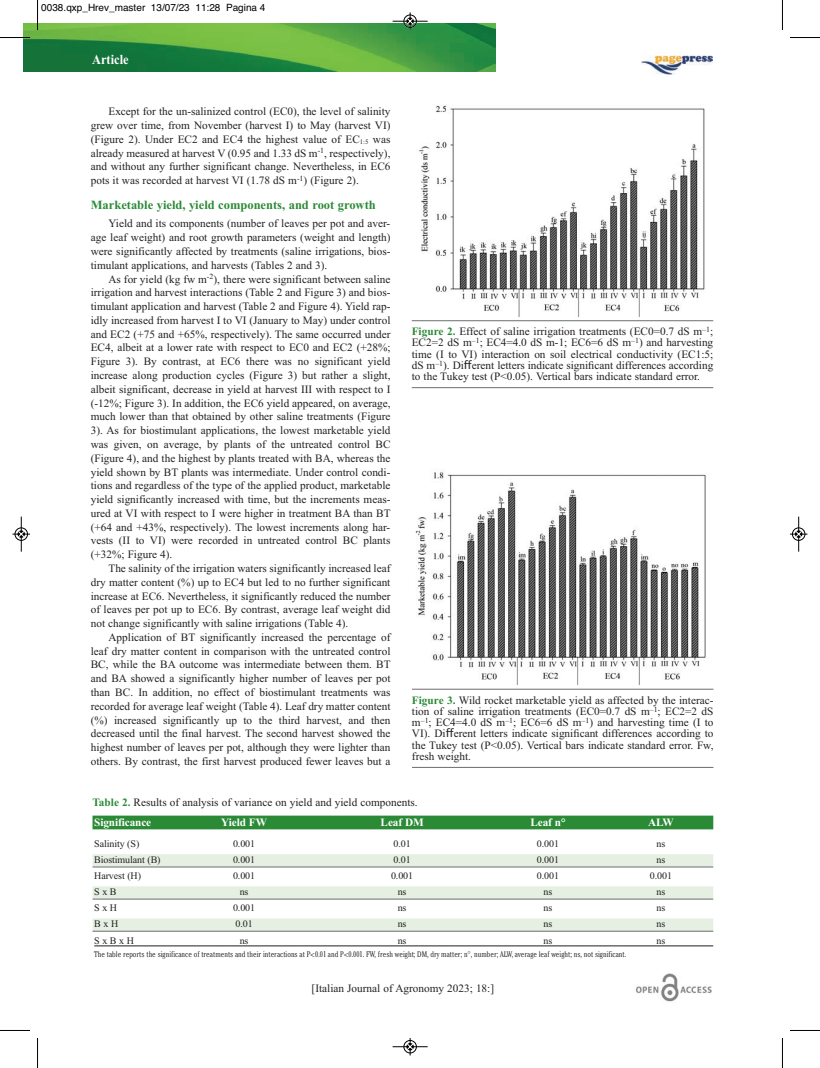
<style>
.page{position:relative;width:820px;height:1068px;background:#fff}
.page>*{position:absolute;margin:0;border:0;box-sizing:border-box;transform-origin:0 0}
.t1{font:700 13.75px "Times New Roman";color:#fff;scale:.9 1}
.t2{font:700 12.5px "Times New Roman";color:#2a8a35}
.t3{font:11.25px/13.8px "Times New Roman";color:#231f20;text-align:justify}
.t4{font:700 11.25px "Times New Roman";letter-spacing:-.01em;color:#fff}
.t5{font:10px "Times New Roman";letter-spacing:-.01em;color:#231f20}
.t6{font:10px "Helvetica";color:#000}
.t7{font:300 condensed 8.12px "Cheltenham";color:#231f20}
.s1{font-weight:700;color:#2a8a35}
.s2{font-family:"Lucida Grande"}
.s3{font-weight:700;color:#fff}
</style>
<div class="page">
<img style="left:23px;top:23px;width:472px;height:49px">
<img style="left:636px;top:973px;width:75px;height:29px">
<img style="left:641px;top:55px;width:70px;height:19px">
<hr style="left:411px;top:320px;width:302px;height:1px;background:#6c6d70">
<hr style="left:411px;top:387px;width:302px;height:1px;background:#6c6d70">
<img style="left:419px;top:105px;width:286px;height:211px">
<hr style="left:412px;top:688px;width:301px;height:1px;background:#6c6d70">
<hr style="left:412px;top:766px;width:301px;height:1px;background:#6c6d70">
<img style="left:415px;top:471px;width:291px;height:213px">
<div style="left:92px;top:815px;width:620px;height:14px;background:#2a8a35"></div>
<div style="left:92px;top:854px;width:620px;height:12px;background:#e5efe2"></div>
<hr style="left:92px;top:866px;width:620px;height:1px;background:#6c6d70">
<div style="left:92px;top:886px;width:620px;height:12px;background:#e5efe2"></div>
<hr style="left:92px;top:898px;width:620px;height:1px;background:#6c6d70">
<div style="left:92px;top:918px;width:620px;height:12px;background:#e5efe2"></div>
<hr style="left:92px;top:930px;width:620px;height:1px;background:#6c6d70">
<hr style="left:94px;top:945px;width:618px;height:1px;background:#231f20">
<hr style="left:37px;top:0;width:1px;height:30px;background:#000">
<hr style="left:0;top:37px;width:30px;height:1px;background:#000">
<hr style="left:781px;top:0;width:1px;height:30px;background:#000">
<hr style="left:789px;top:37px;width:30px;height:1px;background:#000">
<hr style="left:37px;top:1037px;width:1px;height:30px;background:#000">
<hr style="left:0;top:1029px;width:30px;height:1px;background:#000">
<hr style="left:781px;top:1037px;width:1px;height:30px;background:#000">
<hr style="left:789px;top:1029px;width:30px;height:1px;background:#000">
<hr style="left:392px;top:21px;width:35px;height:1px;background:#000">
<div style="left:403px;top:15px;width:13px;height:13px;border:1px solid #000;border-radius:50%"></div>
<svg style="left:407px;top:12px;width:6px;height:18px"></svg>
<div style="left:403px;top:1039px;width:13px;height:14px;border:1px solid #fff;border-radius:50%"></div>
<hr style="left:392px;top:1046px;width:35px;height:1px;background:#000">
<div style="left:403px;top:1039px;width:13px;height:13px;border:1px solid #000;border-radius:50%"></div>
<svg style="left:407px;top:1038px;width:6px;height:17px"></svg>
<hr style="left:21px;top:516px;width:1px;height:35px;background:#000">
<div style="left:15px;top:527px;width:13px;height:13px;border:1px solid #000;border-radius:50%"></div>
<svg style="left:12px;top:531px;width:18px;height:6px"></svg>
<hr style="left:798px;top:516px;width:1px;height:35px;background:#000">
<div style="left:791px;top:527px;width:13px;height:13px;border:1px solid #000;border-radius:50%"></div>
<svg style="left:790px;top:531px;width:17px;height:6px"></svg>
<p class="t6" style="left:41px;top:2px;width:226px">0038.qxp_Hrev_master 13/07/23 11:28 Pagina 4</p>
<p class="t1" style="left:92px;top:51px;width:42px">Article</p>
<p class="t3" style="left:91px;top:104px;width:301px;text-indent:18px">Except for the un-salinized control (EC0), the level of salinity grew over time, from November (harvest I) to May (harvest VI) (Figure 2). Under EC2 and EC4 the highest value of EC<sub>1:5</sub> was already measured at harvest V (0.95 and 1.33 dS m<sup>-1</sup>, respectively), and without any further significant change. Nevertheless, in EC6 pots it was recorded at harvest VI (1.78 dS m<sup>-1</sup>) (Figure 2).</p>
<p class="t2" style="left:91px;top:197px;width:286px">Marketable yield, yield components, and root growth</p>
<p class="t3" style="left:91px;top:216px;width:301px;text-indent:18px">Yield and its components (number of leaves per pot and aver&shy;age leaf weight) and root growth parameters (weight and length) were significantly affected by treatments (saline irrigations, bios&shy;timulant applications, and harvests (Tables 2 and 3).</p>
<p class="t3" style="left:91px;top:272px;width:301px;text-indent:18px">As for yield (kg fw m<sup>-2</sup>), there were significant between saline irrigation and harvest interactions (Table 2 and Figure 3) and bios&shy;timulant application and harvest (Table 2 and Figure 4). Yield rap&shy;idly increased from harvest I to VI (January to May) under control and EC2 (+75 and +65%, respectively). The same occurred under EC4, albeit at a lower rate with respect to EC0 and EC2 (+28%; Figure 3). By contrast, at EC6 there was no significant yield increase along production cycles (Figure 3) but rather a slight, albeit significant, decrease in yield at harvest III with respect to I (-12%; Figure 3). In addition, the EC6 yield appeared, on average, much lower than that obtained by other saline treatments (Figure 3). As for biostimulant applications, the lowest marketable yield was given, on average, by plants of the untreated control BC (Figure 4), and the highest by plants treated with BA, whereas the yield shown by BT plants was intermediate. Under control condi&shy;tions and regardless of the type of the applied product, marketable yield significantly increased with time, but the increments meas&shy;ured at VI with respect to I were higher in treatment BA than BT (+64 and +43%, respectively). The lowest increments along har&shy;vests (II to VI) were recorded in untreated control BC plants (+32%; Figure 4).</p>
<p class="t3" style="left:91px;top:561px;width:301px;text-indent:18px">The salinity of the irrigation waters significantly increased leaf dry matter content (%) up to EC4 but led to no further significant increase at EC6. Nevertheless, it significantly reduced the number of leaves per pot up to EC6. By contrast, average leaf weight did not change significantly with saline irrigations (Table 4).</p>
<p class="t3" style="left:91px;top:630px;width:301px;text-indent:18px">Application of BT significantly increased the percentage of leaf dry matter content in comparison with the untreated control BC, while the BA outcome was intermediate between them. BT and BA showed a significantly higher number of leaves per pot than BC. In addition, no effect of biostimulant treatments was recorded for average leaf weight (Table 4). Leaf dry matter content (%) increased significantly up to the third harvest, and then decreased until the final harvest. The second harvest showed the highest number of leaves per pot, although they were lighter than others. By contrast, the first harvest produced fewer leaves but a</p>
<p class="t3" style="left:411px;top:325px;width:303px;line-height:11.2px"><span class="s1">Figure 2.</span> Effect of saline irrigation treatments (EC0=0.7 dS m<sup>–1</sup>; EC2=2 dS m<sup>–1</sup>; EC4=4.0 dS m-1; EC6=6 dS m<sup>–1</sup>) and harvesting time (I to VI) interaction on soil electrical conductivity (EC1:5; dS m<sup>–1</sup>). Di<span class="s2">ff</span>erent letters indicate significant differences according to the Tukey test (P&lt;0.05). Vertical bars indicate standard error.</p>
<p class="t3" style="left:412px;top:694px;width:303px;line-height:11.2px"><span class="s1">Figure 3.</span> Wild rocket marketable yield as affected by the interac&shy;tion of saline irrigation treatments (EC0=0.7 dS m<sup>–1</sup>; EC2=2 dS m<sup>–1</sup>; EC4=4.0 dS m<sup>–1</sup>; EC6=6 dS m<sup>–1</sup>) and harvesting time (I to VI). Di<span class="s2">ff</span>erent letters indicate significant differences according to the Tukey test (P&lt;0.05). Vertical bars indicate standard error. Fw, fresh weight.</p>
<p class="t3" style="left:92px;top:792px;width:326px;line-height:19.6px"><span class="s1">Table 2.</span> Results of analysis of variance on yield and yield components.<br><span class="s3">Significance</span></p>
<p class="t4" style="left:221px;top:815px;width:47px">Yield FW</p>
<p class="t4" style="left:380px;top:815px;width:45px">Leaf DM</p>
<p class="t4" style="left:530px;top:815px;width:37px">Leaf n°</p>
<p class="t4" style="left:647px;top:815px;width:27px">ALW</p>
<p class="t5" style="left:94px;top:837px;width:46px">Salinity (S)</p>
<p class="t5" style="left:233px;top:837px;width:24px">0.001</p>
<p class="t5" style="left:393px;top:837px;width:19px">0.01</p>
<p class="t5" style="left:536px;top:837px;width:24px">0.001</p>
<p class="t5" style="left:656px;top:837px;width:10px">ns</p>
<p class="t5" style="left:94px;top:853px;width:68px">Biostimulant (B)</p>
<p class="t5" style="left:233px;top:853px;width:24px">0.001</p>
<p class="t5" style="left:393px;top:853px;width:19px">0.01</p>
<p class="t5" style="left:536px;top:853px;width:24px">0.001</p>
<p class="t5" style="left:656px;top:853px;width:10px">ns</p>
<p class="t5" style="left:94px;top:869px;width:48px">Harvest (H)</p>
<p class="t5" style="left:233px;top:869px;width:24px">0.001</p>
<p class="t5" style="left:391px;top:869px;width:24px">0.001</p>
<p class="t5" style="left:536px;top:869px;width:24px">0.001</p>
<p class="t5" style="left:649px;top:869px;width:24px">0.001</p>
<p class="t5" style="left:94px;top:885px;width:24px">S x B</p>
<p class="t5" style="left:239px;top:885px;width:10px">ns</p>
<p class="t5" style="left:397px;top:885px;width:10px">ns</p>
<p class="t5" style="left:543px;top:885px;width:10px">ns</p>
<p class="t5" style="left:656px;top:885px;width:10px">ns</p>
<p class="t5" style="left:94px;top:901px;width:24px">S x H</p>
<p class="t5" style="left:233px;top:901px;width:24px">0.001</p>
<p class="t5" style="left:397px;top:901px;width:10px">ns</p>
<p class="t5" style="left:543px;top:901px;width:10px">ns</p>
<p class="t5" style="left:656px;top:901px;width:10px">ns</p>
<p class="t5" style="left:94px;top:917px;width:25px">B x H</p>
<p class="t5" style="left:235px;top:917px;width:19px">0.01</p>
<p class="t5" style="left:397px;top:917px;width:10px">ns</p>
<p class="t5" style="left:543px;top:917px;width:10px">ns</p>
<p class="t5" style="left:656px;top:917px;width:10px">ns</p>
<p class="t5" style="left:94px;top:933px;width:41px">S x B x H</p>
<p class="t5" style="left:239px;top:933px;width:10px">ns</p>
<p class="t5" style="left:397px;top:933px;width:10px">ns</p>
<p class="t5" style="left:543px;top:933px;width:10px">ns</p>
<p class="t5" style="left:656px;top:933px;width:10px">ns</p>
<p class="t7" style="left:94px;top:951px;width:533px">The table reports the significance of treatments and their interactions at P&lt;0.01 and P&lt;0.001. FW, fresh weight; DM, dry matter; n°, number; ALW, average leaf weight; ns, not significant.</p>
<p class="t3" style="left:311px;top:981px;width:184px">[Italian Journal of Agronomy 2023; 18:]</p>
</div>
